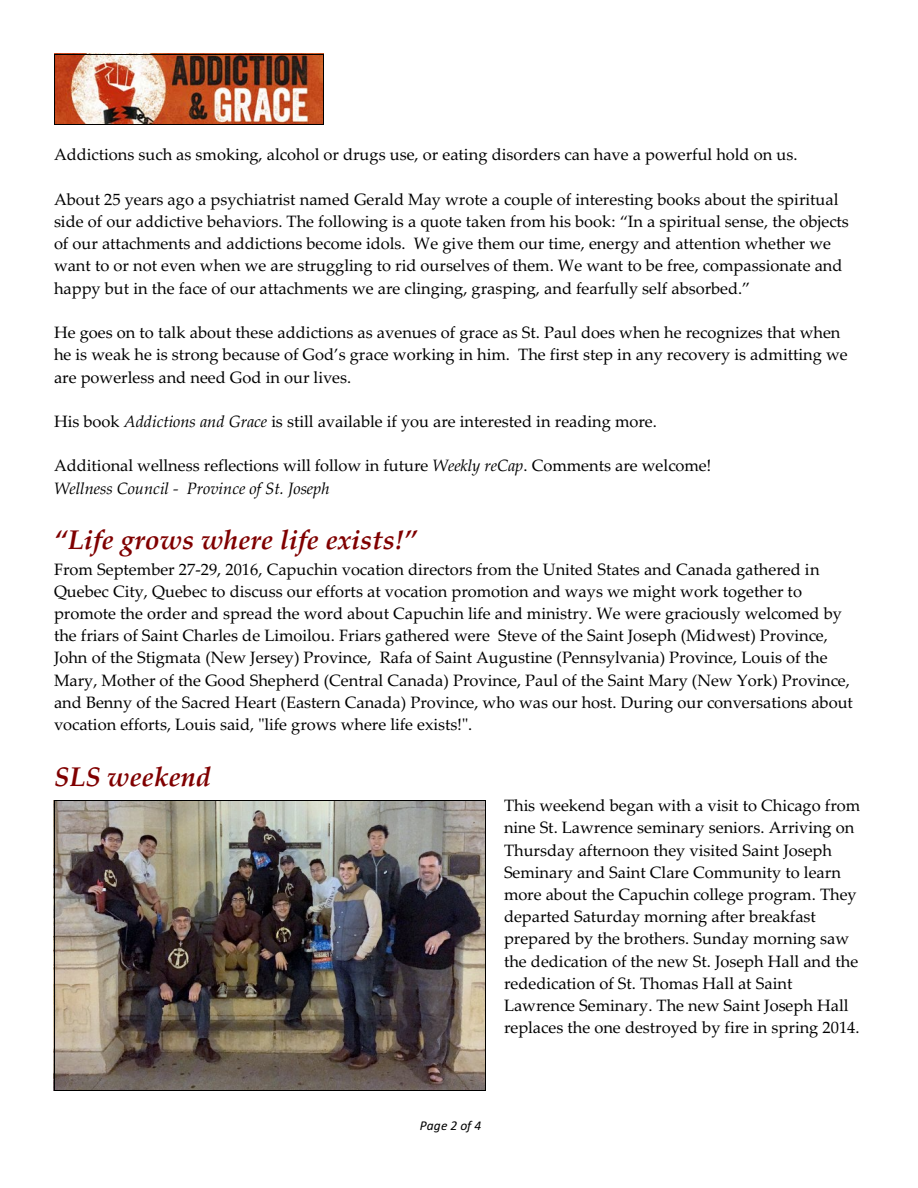
<style>
.page{position:relative;width:918px;height:1188px;background:#fff}
.page>*{position:absolute;margin:0;border:0;box-sizing:border-box;transform-origin:0 0}
.t1{font:italic 700 27px "Palatino Linotype";color:#800000}
.t2{font:16.5px/22.2px "Palatino Linotype";color:#000}
.t3{font:italic 13.5px "Calibri";letter-spacing:.005em;color:#000}
.s1{font-style:italic}
</style>
<div class="page">
<img style="left:54px;top:54px;width:270px;height:70px">
<img style="left:54px;top:800px;width:432px;height:291px">
<p class="t2" style="left:54px;top:145px;width:745px">Addictions such as smoking, alcohol or drugs use, or eating disorders can have a powerful hold on us.</p>
<p class="t2" style="left:54px;top:190px;width:796px">About 25 years ago a psychiatrist named Gerald May wrote a couple of interesting books about the spiritual side of our addictive behaviors. The following is a quote taken from his book: “In a spiritual sense, the objects of our attachments and addictions become idols. We give them our time, energy and attention whether we want to or not even when we are struggling to rid ourselves of them. We want to be free, compassionate and happy but in the face of our attachments we are clinging, grasping, and fearfully self absorbed.”</p>
<p class="t2" style="left:54px;top:323px;width:795px">He goes on to talk about these addictions as avenues of grace as St. Paul does when he recognizes that when he is weak he is strong because of God’s grace working in him. The first step in any recovery is admitting we are powerless and need God in our lives.</p>
<p class="t2" style="left:54px;top:412px;width:604px">His book <span class="s1">Addictions and Grace</span> is still available if you are interested in reading more.</p>
<p class="t2" style="left:54px;top:457px;width:659px">Additional wellness reflections will follow in future <span class="s1">Weekly reCap</span>. Comments are welcome!<br><span class="s1">Wellness Council - Province of St. Joseph</span></p>
<p class="t1" style="left:54px;top:529px;width:365px">“Life grows where life exists!”</p>
<p class="t2" style="left:54px;top:560px;width:800px">From September 27-29, 2016, Capuchin vocation directors from the United States and Canada gathered in Quebec City, Quebec to discuss our efforts at vocation promotion and ways we might work together to promote the order and spread the word about Capuchin life and ministry. We were graciously welcomed by the friars of Saint Charles de Limoilou. Friars gathered were Steve of the Saint Joseph (Midwest) Province, John of the Stigmata (New Jersey) Province, Rafa of Saint Augustine (Pennsylvania) Province, Louis of the Mary, Mother of the Good Shepherd (Central Canada) Province, Paul of the Saint Mary (New York) Province, and Benny of the Sacred Heart (Eastern Canada) Province, who was our host. During our conversations about vocation efforts, Louis said, "life grows where life exists!".</p>
<p class="t1" style="left:54px;top:766px;width:158px">SLS weekend</p>
<p class="t2" style="left:504px;top:796px;width:358px">This weekend began with a visit to Chicago from nine St. Lawrence seminary seniors. Arriving on Thursday afternoon they visited Saint Joseph Seminary and Saint Clare Community to learn more about the Capuchin college program. They departed Saturday morning after breakfast prepared by the brothers. Sunday morning saw the dedication of the new St. Joseph Hall and the rededication of St. Thomas Hall at Saint Lawrence Seminary. The new Saint Joseph Hall replaces the one destroyed by fire in spring 2014.</p>
<p class="t3" style="left:420px;top:1120px;width:63px">Page 2 of 4</p>
</div>
